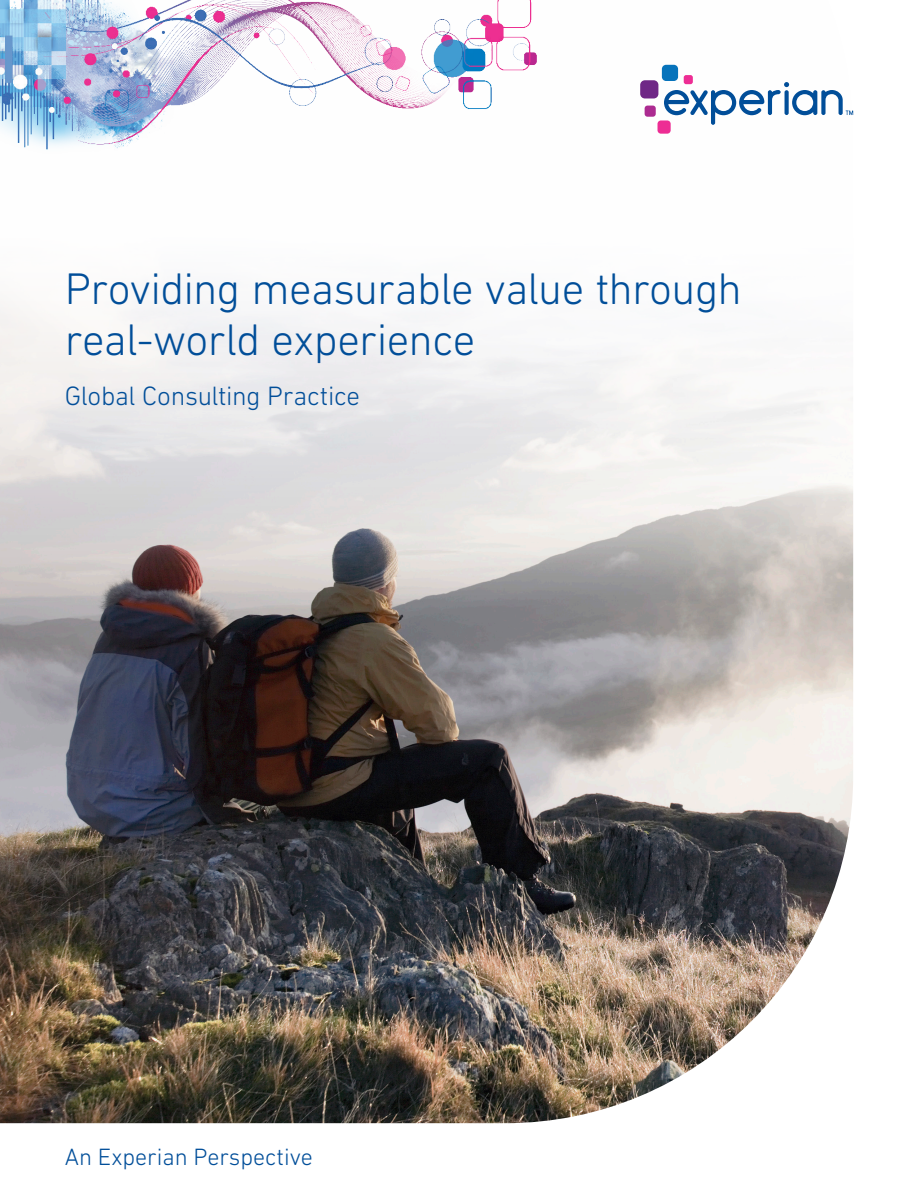
<style>
.page{position:relative;width:918px;height:1188px;background:#fff}
.page>*{position:absolute;margin:0;border:0;box-sizing:border-box;transform-origin:0 0}
.Title_heading_30_34{font:300 45px/51px "DIN Next W1 G";letter-spacing:-.015em;color:#014e99}
.Title_subheading_14{font:300 27px "DIN Next W1 G";letter-spacing:-.01em;color:#014e99}
.t1{font:300 24px "DIN Next W1 G";color:#014e99}
</style>
<div class="page">
<img style="left:0;top:64px;width:853px;height:1059px">
<img style="left:0;top:0;width:561px;height:163px">
<div style="left:662px;top:65px;width:16px;height:16px;background:#0773bb;border-radius:4px"></div>
<div style="left:640px;top:80px;width:18px;height:18px;background:#6f2786;border-radius:5px"></div>
<div style="left:645px;top:106px;width:11px;height:11px;background:#ac2b91;border-radius:3px"></div>
<div style="left:658px;top:120px;width:13px;height:14px;background:#ed2d94;border-radius:3px"></div>
<div style="left:684px;top:75px;width:9px;height:9px;background:#ed2d94;border-radius:2px"></div>
<svg style="left:664px;top:82px;width:189px;height:43px"></svg>
<p class="Title_heading_30_34" style="left:65px;top:262px;width:679px">Providing measurable value through real-world experience</p>
<p class="Title_subheading_14" style="left:65px;top:380px;width:297px">Global Consulting Practice</p>
<p class="t1" style="left:65px;top:1143px;width:250px">An Experian Perspective</p>
</div>
